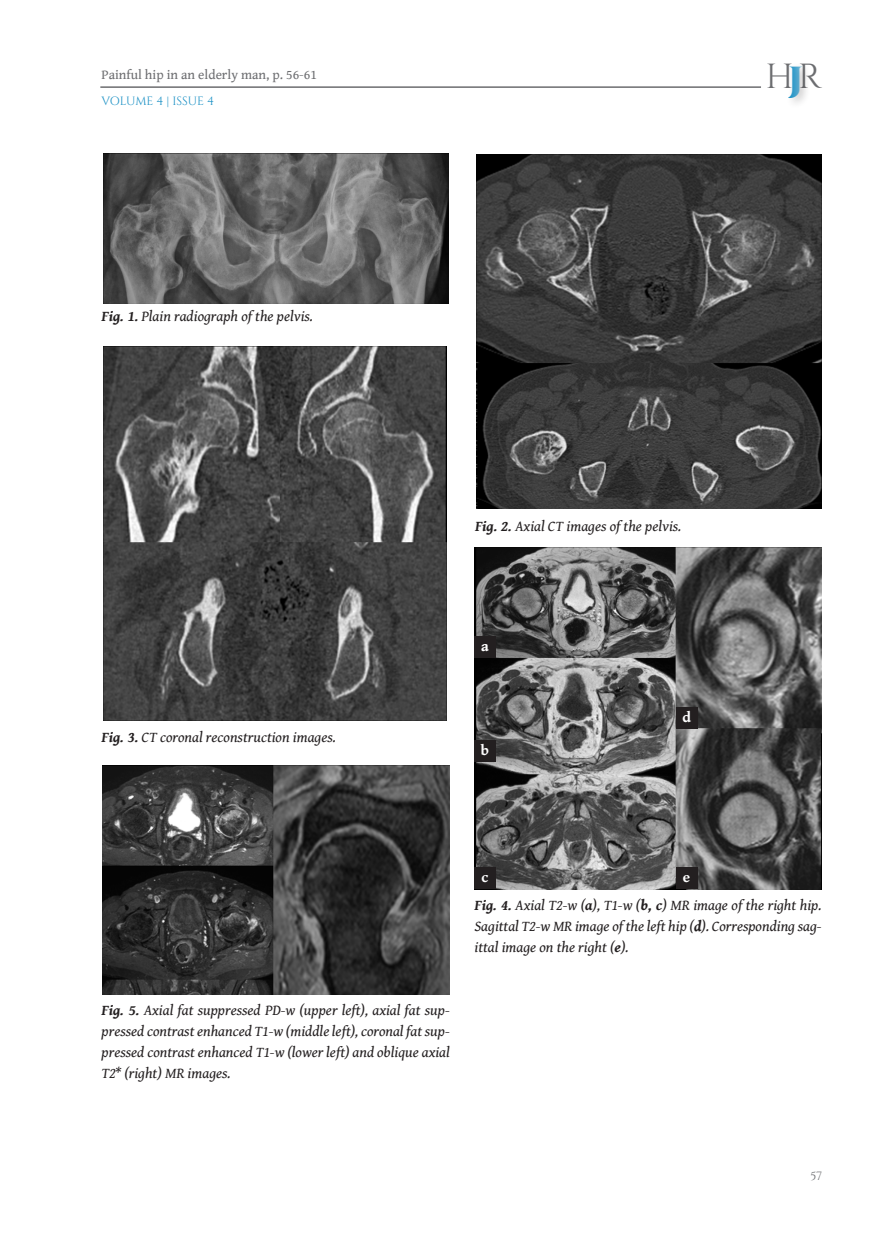
<style>
.page{position:relative;width:893px;height:1234px;background:#fff}
.page>*{position:absolute;margin:0;border:0;box-sizing:border-box;transform-origin:0 0}
.t1{font:34.8px "Cinzel";color:#6c6d70}
.t2{font:italic 15px/21px "Gentium Book Basic";color:#231f20;text-align:justify}
.REFERENCES{font:700 15px "Gentium Book Basic";color:#fff}
.t3{font:13.5px "Gentium Book Basic";color:#6c6d70}
.t4{font:12px "Cinzel";letter-spacing:-.015em;color:#1c91c5}
.t5{font:12px "Cinzel";color:#6c6d70}
.s1{font-weight:900;color:#1c91c5}
.s2{font-weight:700}
</style>
<div class="page">
<hr style="left:100px;top:86px;width:661px;height:2px;background:#6c6d70">
<div style="left:785px;top:62px;width:27px;height:47px;background:#231f20;opacity:.25"></div>
<img style="left:103px;top:153px;width:346px;height:150px">
<img style="left:476px;top:154px;width:346px;height:354px">
<img style="left:103px;top:347px;width:344px;height:373px">
<img style="left:474px;top:547px;width:348px;height:342px">
<div style="left:474px;top:636px;width:22px;height:21px;background:#231f20"></div>
<div style="left:676px;top:706px;width:21px;height:22px;background:#231f20"></div>
<div style="left:676px;top:867px;width:21px;height:21px;background:#231f20"></div>
<div style="left:474px;top:740px;width:22px;height:21px;background:#231f20"></div>
<div style="left:474px;top:867px;width:22px;height:21px;background:#231f20"></div>
<img style="left:102px;top:765px;width:348px;height:229px">
<p class="t3" style="left:101px;top:65px;width:217px">Painful hip in an elderly man, p. 56-61</p>
<h1 class="t1" style="left:765px;top:56px;width:58px">H<span class="s1">J</span>R</h1>
<p class="t4" style="left:101px;top:94px;width:114px">VOLUME 4 | ISSUE 4</p>
<p class="t2" style="left:102px;top:305px;width:213px"><span class="s2">Fig. 1.</span> Plain radiograph of the pelvis.</p>
<p class="t2" style="left:102px;top:725px;width:236px"><span class="s2">Fig. 3.</span> CT coronal reconstruction images.</p>
<p class="t2" style="left:475px;top:515px;width:208px"><span class="s2">Fig. 2.</span> Axial CT images of the pelvis.</p>
<p class="REFERENCES" style="left:481px;top:634px;width:9px">a</p>
<p class="REFERENCES" style="left:481px;top:738px;width:10px">b</p>
<p class="REFERENCES" style="left:682px;top:705px;width:10px">d</p>
<p class="t2" style="left:102px;top:998px;width:350px"><span class="s2">Fig. 5.</span> Axial fat suppressed PD-w (upper left), axial fat sup&shy;pressed contrast enhanced T1-w (middle left), coronal fat sup&shy;pressed contrast enhanced T1-w (lower left) and oblique axial T2* (right) MR images.</p>
<p class="REFERENCES" style="left:481px;top:865px;width:8px">c</p>
<p class="REFERENCES" style="left:683px;top:865px;width:9px">e</p>
<p class="t2" style="left:475px;top:893px;width:349px"><span class="s2">Fig. 4.</span> Axial T2-w (<span class="s2">a</span>), T1-w (<span class="s2">b, c</span>) MR image of the right hip.<br>Sagittal T2-w MR image of the left hip (<span class="s2">d</span>). Corresponding sag&shy;ittal image on the right (<span class="s2">e</span>).</p>
<p class="t5" style="left:810px;top:1168px;width:13px">57</p>
</div>
